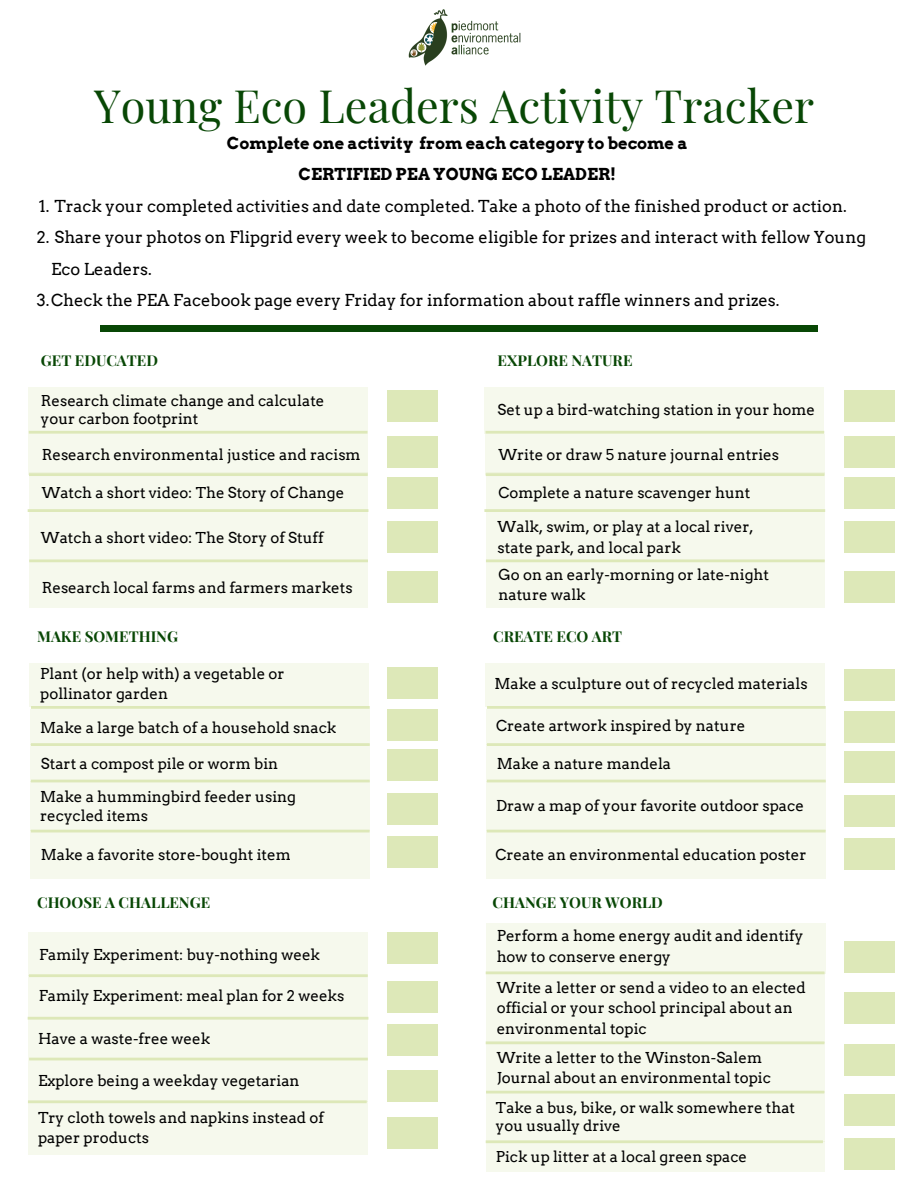
<style>
.page{position:relative;width:918px;height:1188px;background:#fff}
.page>*{position:absolute;margin:0;border:0;box-sizing:border-box;transform-origin:0 0}
.t1{font:45px "Playfair Display";color:#084705}
.t2{font:16.5px/31.5px "Arvo";color:#000}
.t3{font:700 16.5px "Arvo";color:#000}
.t4{font:15px/20.2px "Arvo";color:#000}
.t5{font:700 15px "Playfair Display";color:#084705}
</style>
<div class="page">
<div style="left:100px;top:326px;width:718px;height:5px;background:#084705"></div>
<img style="left:408px;top:9px;width:113px;height:57px">
<div style="left:486px;top:924px;width:340px;height:49px;background:#f6f9ed"></div>
<div style="left:486px;top:1043px;width:339px;height:49px;background:#f6f9ed"></div>
<div style="left:486px;top:973px;width:338px;height:69px;background:#f6f9ed"></div>
<div style="left:486px;top:1092px;width:339px;height:49px;background:#f6f9ed"></div>
<div style="left:486px;top:1142px;width:339px;height:30px;background:#f6f9ed"></div>
<svg style="left:486px;top:971px;width:338px;height:3px"></svg>
<svg style="left:486px;top:1041px;width:338px;height:3px"></svg>
<svg style="left:486px;top:1091px;width:338px;height:3px"></svg>
<svg style="left:486px;top:1140px;width:337px;height:3px"></svg>
<div style="left:844px;top:941px;width:51px;height:32px;background:#dde8b8"></div>
<div style="left:844px;top:992px;width:51px;height:31px;background:#dde8b8"></div>
<div style="left:844px;top:1044px;width:51px;height:31px;background:#dde8b8"></div>
<div style="left:844px;top:1095px;width:51px;height:31px;background:#dde8b8"></div>
<div style="left:844px;top:1138px;width:51px;height:31px;background:#dde8b8"></div>
<div style="left:28px;top:933px;width:340px;height:43px;background:#f6f9ed"></div>
<div style="left:28px;top:1018px;width:340px;height:39px;background:#f6f9ed"></div>
<div style="left:28px;top:976px;width:340px;height:42px;background:#f6f9ed"></div>
<div style="left:28px;top:1059px;width:340px;height:43px;background:#f6f9ed"></div>
<div style="left:28px;top:1102px;width:340px;height:53px;background:#f6f9ed"></div>
<svg style="left:29px;top:974px;width:339px;height:3px"></svg>
<svg style="left:28px;top:1017px;width:340px;height:3px"></svg>
<svg style="left:29px;top:1058px;width:339px;height:2px"></svg>
<svg style="left:28px;top:1100px;width:339px;height:3px"></svg>
<div style="left:388px;top:933px;width:50px;height:31px;background:#dde8b8"></div>
<div style="left:388px;top:981px;width:50px;height:32px;background:#dde8b8"></div>
<div style="left:388px;top:1024px;width:50px;height:31px;background:#dde8b8"></div>
<div style="left:388px;top:1070px;width:50px;height:32px;background:#dde8b8"></div>
<div style="left:388px;top:1117px;width:50px;height:31px;background:#dde8b8"></div>
<div style="left:28px;top:387px;width:340px;height:46px;background:#f6f9ed"></div>
<div style="left:28px;top:434px;width:340px;height:41px;background:#f6f9ed"></div>
<div style="left:29px;top:472px;width:339px;height:39px;background:#f6f9ed"></div>
<div style="left:29px;top:561px;width:339px;height:47px;background:#f6f9ed"></div>
<div style="left:29px;top:511px;width:339px;height:50px;background:#f6f9ed"></div>
<svg style="left:29px;top:431px;width:339px;height:3px"></svg>
<svg style="left:29px;top:473px;width:339px;height:3px"></svg>
<svg style="left:28px;top:509px;width:340px;height:3px"></svg>
<svg style="left:29px;top:559px;width:339px;height:3px"></svg>
<div style="left:388px;top:390px;width:50px;height:31px;background:#dde8b8"></div>
<div style="left:388px;top:436px;width:50px;height:32px;background:#dde8b8"></div>
<div style="left:388px;top:477px;width:50px;height:31px;background:#dde8b8"></div>
<div style="left:388px;top:521px;width:50px;height:32px;background:#dde8b8"></div>
<div style="left:388px;top:571px;width:50px;height:32px;background:#dde8b8"></div>
<div style="left:29px;top:663px;width:340px;height:43px;background:#f6f9ed"></div>
<div style="left:30px;top:744px;width:340px;height:38px;background:#f6f9ed"></div>
<div style="left:30px;top:709px;width:340px;height:35px;background:#f6f9ed"></div>
<div style="left:30px;top:781px;width:340px;height:50px;background:#f6f9ed"></div>
<div style="left:30px;top:831px;width:340px;height:47px;background:#f6f9ed"></div>
<svg style="left:31px;top:706px;width:339px;height:3px"></svg>
<svg style="left:31px;top:743px;width:339px;height:3px"></svg>
<svg style="left:31px;top:780px;width:339px;height:2px"></svg>
<svg style="left:31px;top:830px;width:339px;height:2px"></svg>
<div style="left:388px;top:667px;width:50px;height:32px;background:#dde8b8"></div>
<div style="left:388px;top:709px;width:50px;height:32px;background:#dde8b8"></div>
<div style="left:388px;top:749px;width:50px;height:32px;background:#dde8b8"></div>
<div style="left:388px;top:793px;width:50px;height:32px;background:#dde8b8"></div>
<div style="left:388px;top:836px;width:50px;height:32px;background:#dde8b8"></div>
<div style="left:485px;top:663px;width:340px;height:43px;background:#f6f9ed"></div>
<div style="left:486px;top:744px;width:340px;height:38px;background:#f6f9ed"></div>
<div style="left:486px;top:709px;width:340px;height:35px;background:#f6f9ed"></div>
<div style="left:486px;top:781px;width:340px;height:50px;background:#f6f9ed"></div>
<div style="left:486px;top:831px;width:340px;height:47px;background:#f6f9ed"></div>
<svg style="left:487px;top:706px;width:339px;height:3px"></svg>
<svg style="left:487px;top:743px;width:339px;height:3px"></svg>
<svg style="left:487px;top:780px;width:339px;height:2px"></svg>
<svg style="left:487px;top:830px;width:339px;height:2px"></svg>
<div style="left:844px;top:669px;width:51px;height:32px;background:#dde8b8"></div>
<div style="left:844px;top:711px;width:51px;height:32px;background:#dde8b8"></div>
<div style="left:844px;top:751px;width:51px;height:32px;background:#dde8b8"></div>
<div style="left:844px;top:795px;width:51px;height:32px;background:#dde8b8"></div>
<div style="left:844px;top:838px;width:51px;height:32px;background:#dde8b8"></div>
<div style="left:485px;top:387px;width:339px;height:46px;background:#f6f9ed"></div>
<div style="left:485px;top:434px;width:340px;height:41px;background:#f6f9ed"></div>
<div style="left:486px;top:472px;width:338px;height:39px;background:#f6f9ed"></div>
<div style="left:486px;top:561px;width:339px;height:47px;background:#f6f9ed"></div>
<div style="left:486px;top:511px;width:339px;height:50px;background:#f6f9ed"></div>
<svg style="left:486px;top:431px;width:338px;height:3px"></svg>
<svg style="left:486px;top:473px;width:338px;height:3px"></svg>
<svg style="left:484px;top:509px;width:341px;height:3px"></svg>
<svg style="left:486px;top:559px;width:339px;height:3px"></svg>
<div style="left:844px;top:390px;width:51px;height:31px;background:#dde8b8"></div>
<div style="left:844px;top:436px;width:51px;height:32px;background:#dde8b8"></div>
<div style="left:844px;top:477px;width:51px;height:31px;background:#dde8b8"></div>
<div style="left:844px;top:521px;width:51px;height:32px;background:#dde8b8"></div>
<div style="left:844px;top:571px;width:51px;height:32px;background:#dde8b8"></div>
<p class="t1" style="left:94px;top:74px;width:722px">Young Eco Leaders Activity Tracker</p>
<p class="t3" style="left:227px;top:133px;width:462px">Complete one activity from each category to become a</p>
<p class="t3" style="left:299px;top:164px;width:319px">CERTIFIED PEA YOUNG ECO LEADER!</p>
<p class="t2" style="left:39px;top:190px;width:809px">1. Track your completed activities and date completed. Take a photo of the finished product or action.</p>
<p class="t2" style="left:51px;top:222px;width:817px;text-indent:-14px">2. Share your photos on Flipgrid every week to become eligible for prizes and interact with fellow Young<br>Eco Leaders.</p>
<p class="t2" style="left:37px;top:285px;width:744px">3.Check the PEA Facebook page every Friday for information about raffle winners and prizes.</p>
<p class="t5" style="left:41px;top:350px;width:119px">GET EDUCATED</p>
<p class="t5" style="left:498px;top:350px;width:136px">EXPLORE NATURE</p>
<p class="t4" style="left:41px;top:391px;width:285px;line-height:18.9px">Research climate change and calculate your carbon footprint</p>
<p class="t4" style="left:498px;top:400px;width:319px">Set up a bird-watching station in your home</p>
<p class="t4" style="left:42px;top:445px;width:321px">Research environmental justice and racism</p>
<p class="t4" style="left:498px;top:444px;width:282px">Write or draw 5 nature journal entries</p>
<p class="t4" style="left:42px;top:483px;width:304px">Watch a short video: The Story of Change</p>
<p class="t4" style="left:498px;top:483px;width:254px">Complete a nature scavenger hunt</p>
<p class="t4" style="left:41px;top:527px;width:284px">Watch a short video: The Story of Stuff</p>
<p class="t4" style="left:42px;top:577px;width:313px">Research local farms and farmers markets</p>
<p class="t4" style="left:498px;top:517px;width:257px">Walk, swim, or play at a local river, state park, and local park</p>
<p class="t4" style="left:498px;top:564px;width:272px">Go on an early-morning or late-night nature walk</p>
<p class="t5" style="left:37px;top:626px;width:143px">MAKE SOMETHING</p>
<p class="t4" style="left:40px;top:663px;width:246px">Plant (or help with) a vegetable or pollinator garden</p>
<p class="t4" style="left:40px;top:717px;width:298px">Make a large batch of a household snack</p>
<p class="t5" style="left:493px;top:626px;width:131px">CREATE ECO ART</p>
<p class="t4" style="left:494px;top:673px;width:315px">Make a sculpture out of recycled materials</p>
<p class="t4" style="left:496px;top:715px;width:251px">Create artwork inspired by nature</p>
<p class="t4" style="left:41px;top:753px;width:239px">Start a compost pile or worm bin</p>
<p class="t4" style="left:40px;top:787px;width:257px;line-height:18.9px">Make a hummingbird feeder using recycled items</p>
<p class="t4" style="left:41px;top:845px;width:252px">Make a favorite store-bought item</p>
<p class="t4" style="left:497px;top:753px;width:176px">Make a nature mandela</p>
<p class="t4" style="left:496px;top:796px;width:309px">Draw a map of your favorite outdoor space</p>
<p class="t4" style="left:495px;top:845px;width:313px">Create an environmental education poster</p>
<p class="t5" style="left:37px;top:892px;width:175px">CHOOSE A CHALLENGE</p>
<p class="t5" style="left:493px;top:892px;width:172px">CHANGE YOUR WORLD</p>
<p class="t4" style="left:39px;top:944px;width:283px">Family Experiment: buy-nothing week</p>
<p class="t4" style="left:497px;top:926px;width:308px">Perform a home energy audit and identify how to conserve energy</p>
<p class="t4" style="left:39px;top:986px;width:307px">Family Experiment: meal plan for 2 weeks</p>
<p class="t4" style="left:38px;top:1029px;width:174px">Have a waste-free week</p>
<p class="t4" style="left:38px;top:1070px;width:263px">Explore being a weekday vegetarian</p>
<p class="t4" style="left:38px;top:1107px;width:287px">Try cloth towels and napkins instead of paper products</p>
<p class="t4" style="left:497px;top:978px;width:311px">Write a letter or send a video to an elected official or your school principal about an environmental topic</p>
<p class="t4" style="left:497px;top:1047px;width:276px">Write a letter to the Winston-Salem<br>Journal about an environmental topic</p>
<p class="t4" style="left:496px;top:1098px;width:301px;line-height:18.9px">Take a bus, bike, or walk somewhere that you usually drive</p>
<p class="t4" style="left:496px;top:1147px;width:253px">Pick up litter at a local green space</p>
</div>
